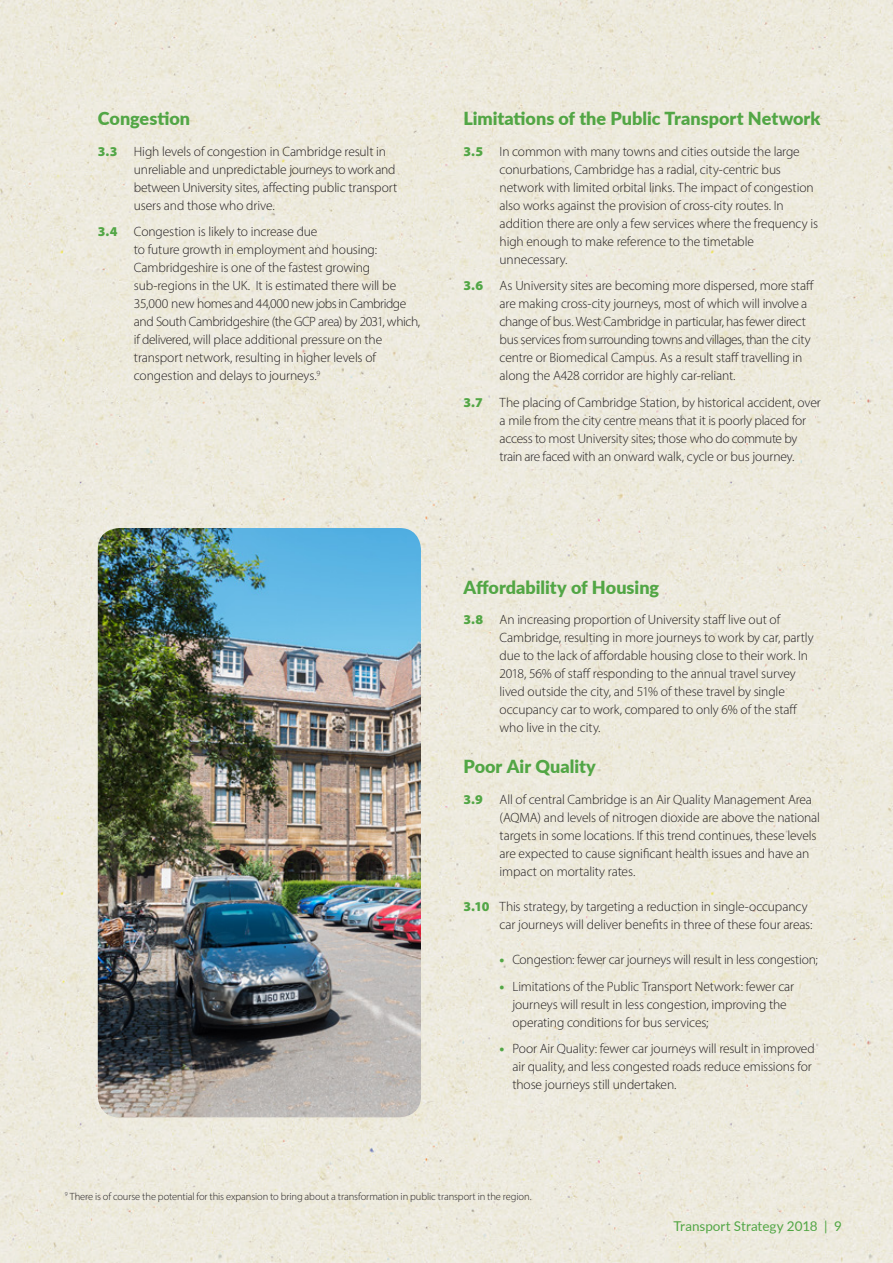
<style>
.page{position:relative;width:893px;height:1263px;background:#fff}
.page>*{position:absolute;margin:0;border:0;box-sizing:border-box;transform-origin:0 0}
.Sub_Heading{font:900 18px "Lato";color:#52a645}
.Body_copy{font:300 13.5px/18px "Myriad Pro";letter-spacing:-.01em;color:#231f20}
.t1{font:13.5px "Lato";color:#52a645}
.Foot_notes{font:300 10.5px "Myriad Pro";letter-spacing:-.01em;color:#231f20}
.s1{font-weight:900;color:#52a645}
</style>
<div class="page">
<img style="left:1px;top:0;width:892px;height:1263px">
<img style="left:0;top:0;width:1px;height:1263px">
<img style="left:98px;top:528px;width:323px;height:589px">
<p class="Sub_Heading" style="left:98px;top:105px;width:94px">Congestion</p>
<p class="Body_copy" style="left:134px;top:142px;width:265px;text-indent:-36px"><span class="s1">3.3</span> High levels of congestion in Cambridge result in unreliable and unpredictable journeys to work and between University sites, affecting public transport users and those who drive.</p>
<p class="Body_copy" style="left:134px;top:222px;width:288px;text-indent:-36px"><span class="s1">3.4</span> Congestion is likely to increase due<br>to future growth in employment and housing:<br>Cambridgeshire is one of the fastest growing sub-regions in the UK. It is estimated there will be 35,000 new homes and 44,000 new jobs in Cambridge and South Cambridgeshire (the GCP area) by 2031, which, if delivered, will place additional pressure on the transport network, resulting in higher levels of congestion and delays to journeys.<sup>9</sup></p>
<p class="Sub_Heading" style="left:463px;top:105px;width:358px">Limitations of the Public Transport Network</p>
<p class="Body_copy" style="left:500px;top:142px;width:320px;text-indent:-36px"><span class="s1">3.5</span> In common with many towns and cities outside the large conurbations, Cambridge has a radial, city-centric bus network with limited orbital links. The impact of congestion also works against the provision of cross-city routes. In addition there are only a few services where the frequency is high enough to make reference to the timetable unnecessary.</p>
<p class="Body_copy" style="left:500px;top:276px;width:316px;text-indent:-36px"><span class="s1">3.6</span> As University sites are becoming more dispersed, more staff are making cross-city journeys, most of which will involve a change of bus. West Cambridge in particular, has fewer direct bus services from surrounding towns and villages, than the city centre or Biomedical Campus. As a result staff travelling in along the A428 corridor are highly car-reliant.</p>
<p class="Body_copy" style="left:500px;top:393px;width:323px;text-indent:-36px"><span class="s1">3.7</span> The placing of Cambridge Station, by historical accident, over a mile from the city centre means that it is poorly placed for access to most University sites; those who do commute by train are faced with an onward walk, cycle or bus journey.</p>
<p class="Sub_Heading" style="left:463px;top:573px;width:197px">Affordability of Housing</p>
<p class="Body_copy" style="left:500px;top:611px;width:315px;text-indent:-36px"><span class="s1">3.8</span> An increasing proportion of University staff live out of Cambridge, resulting in more journeys to work by car, partly due to the lack of affordable housing close to their work. In 2018, 56% of staff responding to the annual travel survey lived outside the city, and 51% of these travel by single occupancy car to work, compared to only 6% of the staff who live in the city.</p>
<p class="Sub_Heading" style="left:463px;top:753px;width:134px">Poor Air Quality</p>
<p class="Body_copy" style="left:500px;top:790px;width:322px;text-indent:-36px"><span class="s1">3.9</span> All of central Cambridge is an Air Quality Management Area (AQMA) and levels of nitrogen dioxide are above the national targets in some locations. If this trend continues, these levels are expected to cause significant health issues and have an impact on mortality rates.</p>
<p class="Body_copy" style="left:500px;top:897px;width:314px;text-indent:-36px"><span class="s1">3.10</span> This strategy, by targeting a reduction in single-occupancy car journeys will deliver benefits in three of these four areas:</p>
<p class="Body_copy" style="left:500px;top:950px;width:320px"><span class="s1">•</span> Congestion: fewer car journeys will result in less congestion;</p>
<p class="Body_copy" style="left:512px;top:977px;width:283px;text-indent:-13px"><span class="s1">•</span> Limitations of the Public Transport Network: fewer car journeys will result in less congestion, improving the operating conditions for bus services;</p>
<p class="Body_copy" style="left:512px;top:1039px;width:304px;text-indent:-13px"><span class="s1">•</span> Poor Air Quality: fewer car journeys will result in improved air quality, and less congested roads reduce emissions for those journeys still undertaken.</p>
<p class="Foot_notes" style="left:65px;top:1190px;width:468px"><sup>9</sup> There is of course the potential for this expansion to bring about a transformation in public transport in the region.</p>
<p class="t1" style="left:673px;top:1217px;width:170px">Transport Strategy 2018 | 9</p>
</div>
